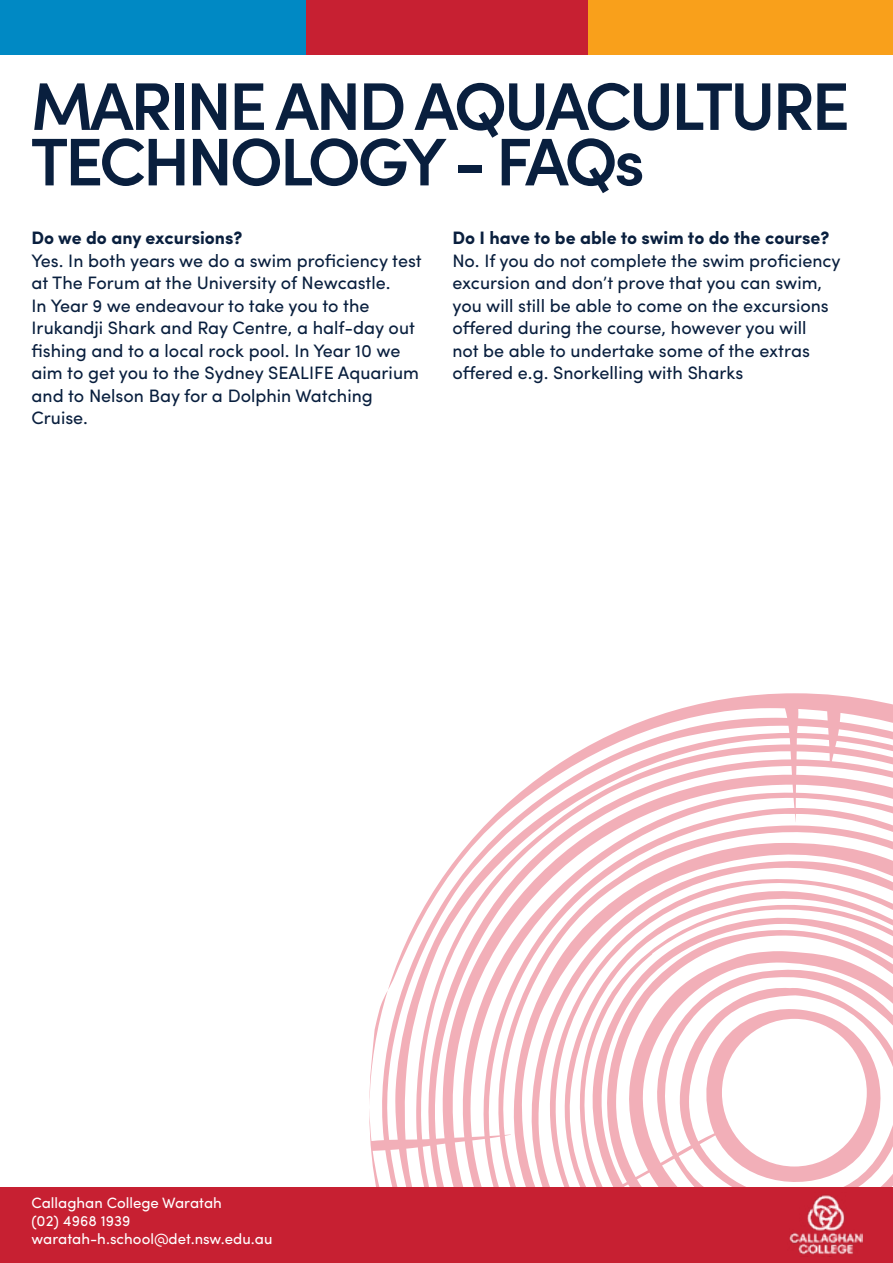
<style>
.page{position:relative;width:893px;height:1263px;background:#fff}
.page>*{position:absolute;margin:0;border:0;box-sizing:border-box;transform-origin:0 0}
.t1{font:600 67.5px/55.5px "Sofia Pro";letter-spacing:-.05em;color:#091f3e}
.t2{font:18px/22.5px "Sofia Pro";color:#091f3e}
.t3{font:700 18px "Sofia Pro";color:#091f3e}
.t4{font:15px/18px "Sofia Pro";color:#fff}
</style>
<div class="page">
<svg style="left:369px;top:693px;width:524px;height:495px"></svg>
<svg style="left:369px;top:990px;width:19px;height:117px"></svg>
<div style="left:0;top:0;width:893px;height:54px;background:#0089c4"></div>
<div style="left:306px;top:0;width:587px;height:54px;background:#c72032"></div>
<div style="left:589px;top:0;width:304px;height:54px;background:#f9a01b"></div>
<div style="left:0;top:1188px;width:893px;height:75px;background:#c72032"></div>
<img style="left:789px;top:1194px;width:73px;height:61px">
<h1 class="t1" style="left:31px;top:74px;width:821px">MARINE AND AQUACULTURE<br>TECHNOLOGY - FAQs</h1>
<p class="t3" style="left:32px;top:224px;width:212px">Do we do any excursions?</p>
<p class="t2" style="left:32px;top:248px;width:392px">Yes. In both years we do a swim proficiency test at The Forum at the University of Newcastle.<br>In Year 9 we endeavour to take you to the Irukandji Shark and Ray Centre, a half-day out fishing and to a local rock pool. In Year 10 we aim to get you to the Sydney SEALIFE Aquarium and to Nelson Bay for a Dolphin Watching Cruise.</p>
<p class="t3" style="left:452px;top:224px;width:378px">Do I have to be able to swim to do the course?</p>
<p class="t2" style="left:452px;top:248px;width:390px">No. If you do not complete the swim proficiency excursion and don’t prove that you can swim, you will still be able to come on the excursions offered during the course, however you will<br>not be able to undertake some of the extras offered e.g. Snorkelling with Sharks</p>
<p class="t4" style="left:32px;top:1193px;width:242px">Callaghan College Waratah<br>(02) 4968 1939 waratah-h.school@det.nsw.edu.au</p>
</div>
